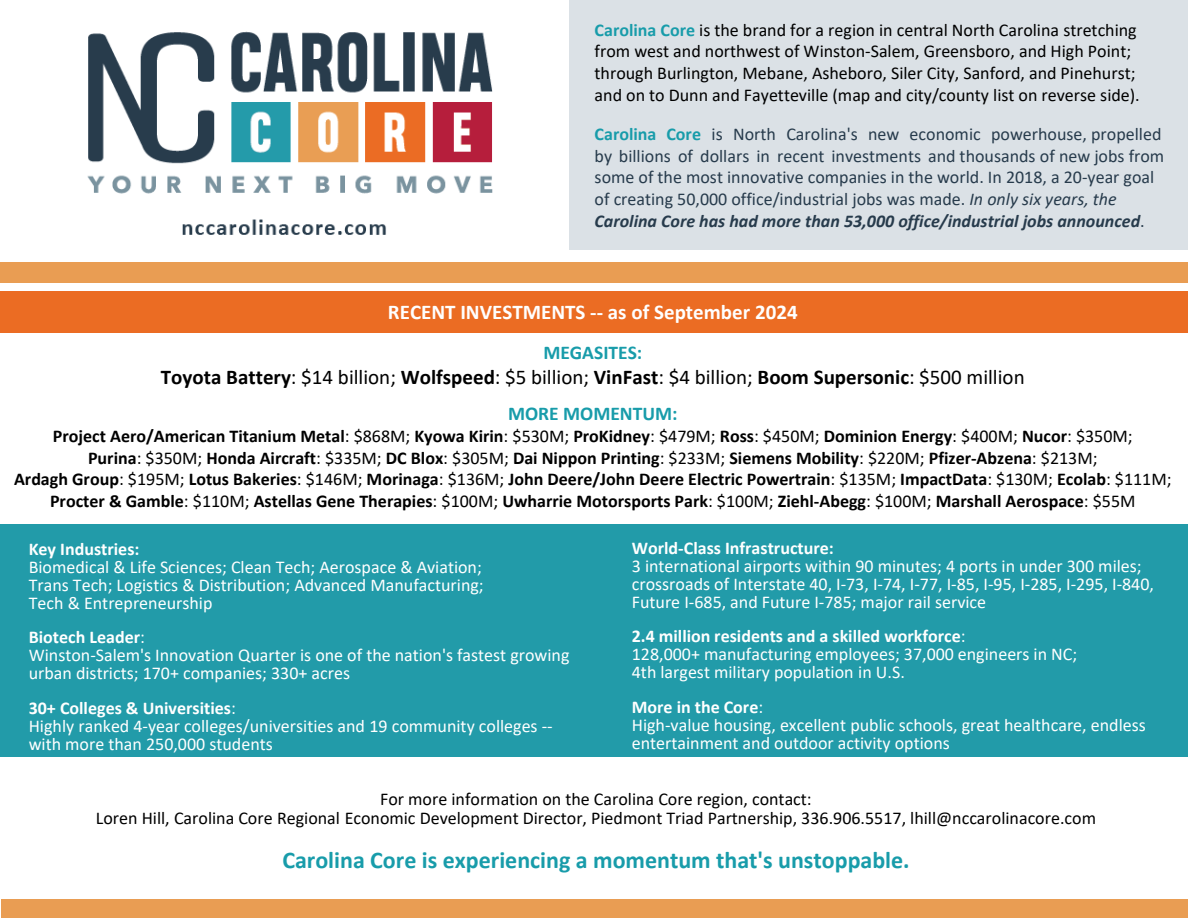
<style>
.page{position:relative;width:1188px;height:918px;background:#fff}
.page>*{position:absolute;margin:0;border:0;box-sizing:border-box;transform-origin:0 0}
.t1{font:700 24px "Calibri";color:#189caa}
.t2{font:21px "Calibri";color:#000}
.t3{font:700 21px "Calibri";color:#fff}
.t4{font:700 19.5px "Calibri";color:#189caa}
.t5{font:18px/18px "Calibri";color:#fff}
.t6{font:700 18px/21.6px "Calibri";color:#000;text-align:center}
.t7{font:18px/21.6px "Calibri";color:#000}
.t8{font:18px/21.6px "Calibri";color:#273b4c}
.s1{font-weight:700;color:#189caa}
.s2{font-style:italic}
.s3{font-weight:700;font-style:italic}
.s4{font-weight:700}
.s5{font-weight:400}
</style>
<div class="page">
<div style="left:569px;top:0;width:618px;height:250px;background:#dbe1e6"></div>
<div style="left:0;top:524px;width:1188px;height:233px;background:#229ba9"></div>
<div style="left:0;top:262px;width:1188px;height:21px;background:#e99d53"></div>
<div style="left:0;top:291px;width:1188px;height:42px;background:#eb6c23"></div>
<img style="left:87px;top:31px;width:406px;height:204px">
<div style="left:1px;top:899px;width:1187px;height:19px;background:#e99d53"></div>
<p class="t7" style="left:595px;top:19px;width:547px"><span class="s1">Carolina Core</span> is the brand for a region in central North Carolina stretching from west and northwest of Winston-Salem, Greensboro, and High Point; through Burlington, Mebane, Asheboro, Siler City, Sanford, and Pinehurst; and on to Dunn and Fayetteville (map and city/county list on reverse side).</p>
<p class="t8" style="left:595px;top:123px;width:571px"><span class="s1">Carolina Core</span> is North Carolina's new economic powerhouse, propelled by billions of dollars in recent investments and thousands of new jobs from some of the most innovative companies in the world. In 2018, a 20-year goal of creating 50,000 office/industrial jobs was made. <span class="s2">In only six years, the </span><span class="s3">Carolina Core has had more than 53,000 office/industrial jobs announced</span>.</p>
<p class="t3" style="left:388px;top:297px;width:411px">RECENT INVESTMENTS -- as of September 2024</p>
<p class="t4" style="left:543px;top:339px;width:101px">MEGASITES:</p>
<p class="t2" style="left:161px;top:362px;width:865px"><span class="s4">Toyota Battery</span>: $14 billion; <span class="s4">Wolfspeed</span>: $5 billion; <span class="s4">VinFast</span>: $4 billion; <span class="s4">Boom Supersonic</span>: $500 million</p>
<p class="t4" style="left:508px;top:399px;width:171px">MORE MOMENTUM:</p>
<p class="t6" style="left:14px;top:425px;width:1159px">Project Aero/American Titanium Metal<span class="s5">: $868M;</span> Kyowa Kirin<span class="s5">: $530M;</span> ProKidney<span class="s5">: $479M;</span> Ross<span class="s5">: $450M;</span> Dominion Energy<span class="s5">: $400M;</span> Nucor<span class="s5">: $350M;<br></span>Purina<span class="s5">: $350M;</span> Honda Aircraft<span class="s5">: $335M;</span> DC Blox<span class="s5">: $305M;</span> Dai Nippon Printing<span class="s5">: $233M;</span> Siemens Mobility<span class="s5">: $220M;</span> Pfizer-Abzena<span class="s5">: $213M;<br></span>Ardagh Group<span class="s5">: $195M;</span> Lotus Bakeries<span class="s5">: $146M;</span> Morinaga<span class="s5">: $136M;</span> John Deere/John Deere Electric Powertrain<span class="s5">: $135M;</span> ImpactData<span class="s5">: $130M;</span> Ecolab<span class="s5">: $111M; </span>Procter &amp; Gamble<span class="s5">: $110M;</span> Astellas Gene Therapies<span class="s5">: $100M;</span> Uwharrie Motorsports Park<span class="s5">: $100M;</span> Ziehl-Abegg<span class="s5">: $100M;</span> Marshall Aerospace<span class="s5">: $55M</span></p>
<p class="t5" style="left:632px;top:538px;width:524px"><span class="s4">World-Class Infrastructure:<br></span>3 international airports within 90 minutes; 4 ports in under 300 miles; crossroads of Interstate 40, I-73, I-74, I-77, I-85, I-95, I-285, I-295, I-840, Future I-685, and Future I-785; major rail service</p>
<p class="t5" style="left:632px;top:627px;width:447px"><span class="s4">2.</span><span class="s4">4 m</span><span class="s4">illion</span> <span class="s4">residents and a skilled workforce</span>:<br>128,000+ manufacturing employees; 37,000 engineers in NC;<br>4th largest military population in U.S.</p>
<p class="t5" style="left:632px;top:697px;width:516px"><span class="s4">More in the Core</span>:<br>High-value housing, excellent public schools, great healthcare, endless entertainment and outdoor activity options</p>
<p class="t5" style="left:29px;top:539px;width:457px"><span class="s4">Key Industries:<br></span>Biomedical &amp; Life Sciences; Clean Tech; Aerospace &amp; Aviation; Trans Tech; Logistics &amp; Distribution; Advanced Manufacturing; Tech &amp; Entrepreneurship</p>
<p class="t5" style="left:29px;top:628px;width:542px"><span class="s4">Biotech Leader</span>:<br>Winston-Salem's Innovation Quarter is one of the nation's fastest growing urban districts; 170+ companies; 330+ acres</p>
<p class="t5" style="left:29px;top:698px;width:526px"><span class="s4">30+ Colleges &amp; Universities</span>:<br>Highly ranked 4-year colleges/universities and 19 community colleges -- with more than 250,000 students</p>
<p class="t7" style="left:96px;top:790px;width:1002px;line-height:18.3px;text-align:center">For more information on the Carolina Core region, contact:<br>Loren Hill, Carolina Core Regional Economic Development Director, Piedmont Triad Partnership, 336.906.5517, lhill@nccarolinacore.com</p>
<p class="t1" style="left:282px;top:843px;width:629px">Carolina Core is experiencing a momentum that's unstoppable.</p>
</div>
